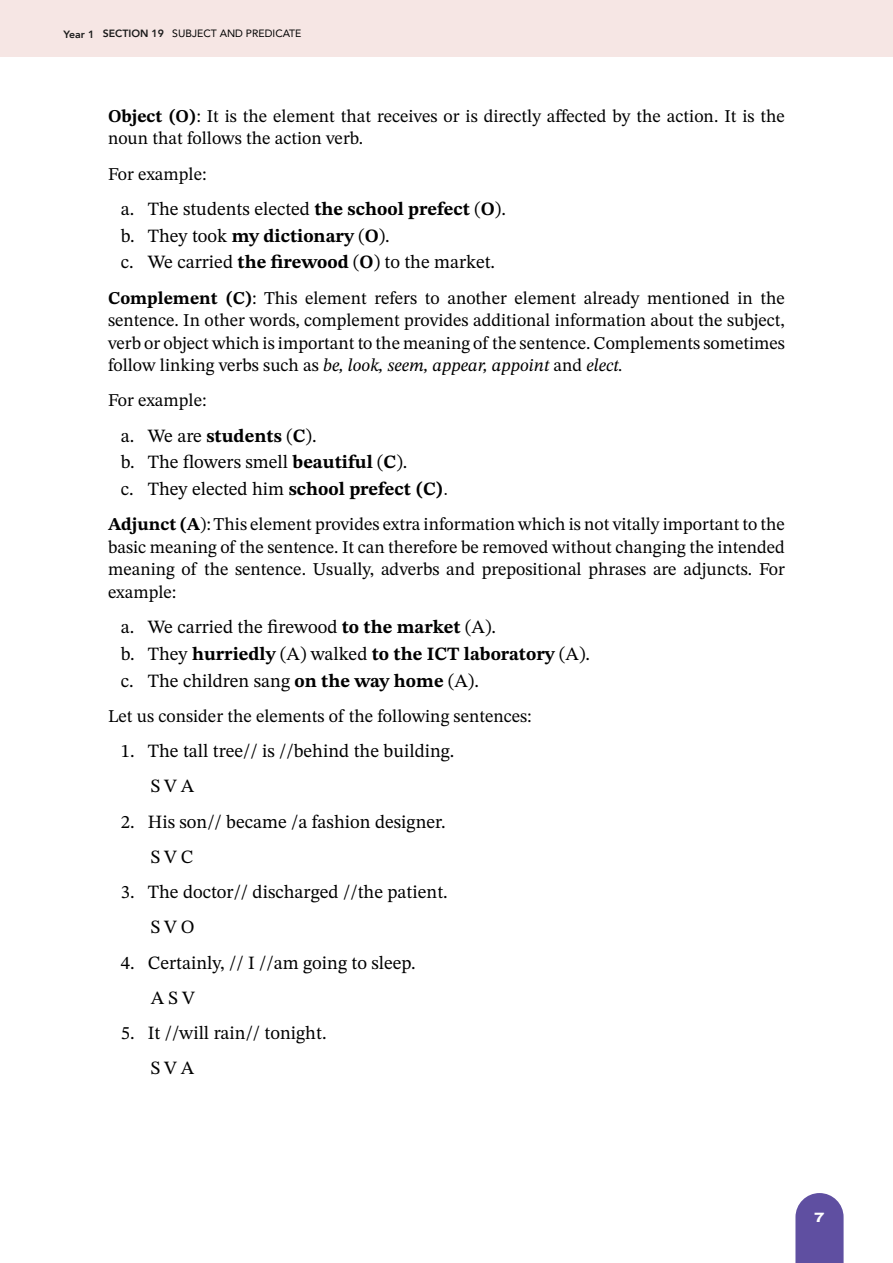
<style>
.page{position:relative;width:893px;height:1263px;background:#fff}
.page>*{position:absolute;margin:0;border:0;box-sizing:border-box;transform-origin:0 0}
.t1{font:18.75px/26.7px "STIX Two Text";color:#000}
.t2{font:18px/22.5px "STIX Two Text";color:#000;text-align:justify}
.t3{font:800 13.5px "Archivo Expanded";color:#fff}
.t4{font:10.5px "Avenir LT Std";color:#000}
.s1{font-family:"Avenir";font-weight:800;color:#1a1a1a}
.s2{font-weight:700}
.s3{font-style:italic}
.s4{font-family:"Times New Roman"}
</style>
<div class="page">
<svg style="left:795px;top:1193px;width:49px;height:70px;background:#6d5fa9"></svg>
<div style="left:0;top:0;width:893px;height:57px;background:#f6e6e4"></div>
<p class="t4" style="left:64px;top:28px;width:239px"><span class="s1">Year 1 SECTION 19</span> SUBJECT AND PREDICATE</p>
<p class="t2" style="left:108px;top:104px;width:678px"><span class="s2">Object (O)</span>: It is the element that receives or is directly affected by the action. It is the noun that follows the action verb.</p>
<p class="t2" style="left:108px;top:162px;width:100px">For example:</p>
<p class="t1" style="left:121px;top:195px;width:387px">a. The students elected <span class="s2">the school prefect</span> (<span class="s2">O</span>). b. They took <span class="s2">my dictionary</span> (<span class="s2">O</span>).<br>c. We carried <span class="s2">the firewood</span> (<span class="s2">O</span>) to the market.</p>
<p class="t2" style="left:108px;top:286px;width:678px"><span class="s2">Complement (C)</span>: This element refers to another element already mentioned in the sentence. In other words, complement provides additional information about the subject, verb or object which is important to the meaning of the sentence. Complements sometimes follow linking verbs such as <span class="s3">be, look, seem, appear, appoint</span> and <span class="s3">elect.</span></p>
<p class="t2" style="left:108px;top:389px;width:100px">For example:</p>
<p class="t1" style="left:121px;top:422px;width:329px">a. We are <span class="s2">students</span> (<span class="s2">C</span>).<br>b. The flowers smell <span class="s2">beautiful</span> (<span class="s2">C</span>).<br>c. They elected him <span class="s2">school prefect (C)</span><span class="s4">.</span></p>
<p class="t2" style="left:108px;top:513px;width:678px"><span class="s2">Adjunct (A</span>): This element provides extra information which is not vitally important to the basic meaning of the sentence. It can therefore be removed without changing the intended meaning of the sentence. Usually, adverbs and prepositional phrases are adjuncts. For example:</p>
<p class="t1" style="left:121px;top:613px;width:471px">a. We carried the firewood <span class="s2">to the market</span> (A).<br>b. They <span class="s2">hurriedly</span> (A) walked <span class="s2">to the ICT laboratory</span> (A). c. The children sang <span class="s2">on the way home</span> (A).</p>
<p class="t2" style="left:108px;top:704px;width:425px">Let us consider the elements of the following sentences:</p>
<p class="t1" style="left:151px;top:733px;width:305px;line-height:35.2px;text-indent:-30px">1. The tall tree// is //behind the building.<br>S V A</p>
<p class="t1" style="left:151px;top:804px;width:296px;line-height:35.2px;text-indent:-30px">2. His son// became /a fashion designer.<br>S V C</p>
<p class="t1" style="left:151px;top:874px;width:299px;line-height:35.2px;text-indent:-30px">3. The doctor// discharged //the patient.<br>S V O</p>
<p class="t1" style="left:151px;top:945px;width:267px;line-height:35.2px;text-indent:-30px">4. Certainly, // I //am going to sleep.<br>A S V</p>
<p class="t1" style="left:151px;top:1015px;width:177px;line-height:35.2px;text-indent:-30px">5. It //will rain// tonight.<br>S V A</p>
<p class="t3" style="left:815px;top:1207px;width:11px">7</p>
</div>
